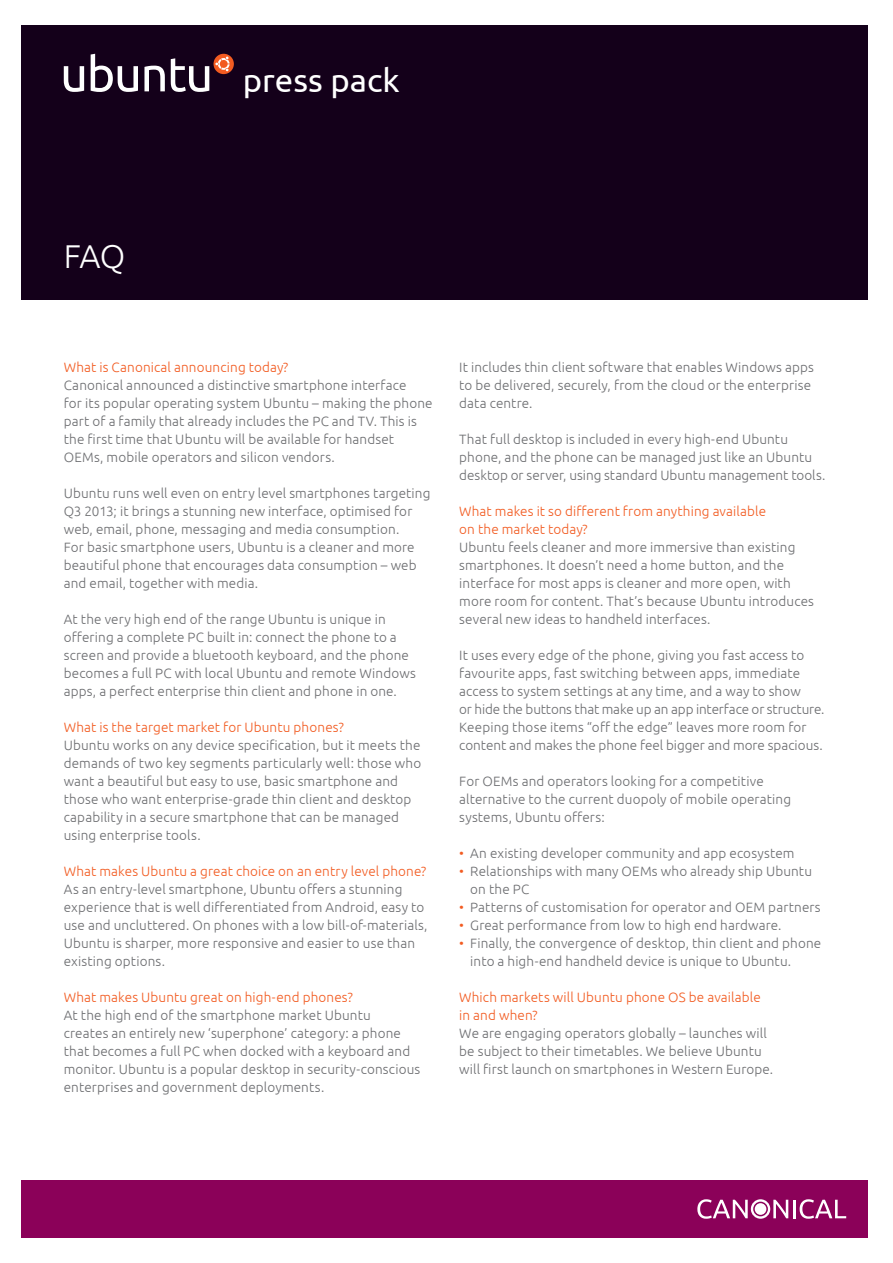
<style>
.page{position:relative;width:893px;height:1263px;background:#fff}
.page>*{position:absolute;margin:0;border:0;box-sizing:border-box;transform-origin:0 0}
.t1{font:33px "Ubuntu";color:#fff}
.t2{font:300 33px "Ubuntu";color:#fff}
.t3{font:300 13.5px/18px "Ubuntu";letter-spacing:.01em;color:#6c6d70}
.t4{font:300 13.5px/18px "Ubuntu";letter-spacing:.01em;color:#f25b21}
.s1{color:#f25b21}
</style>
<div class="page">
<div style="left:21px;top:1180px;width:846px;height:58px;background:#8b0159"></div>
<hr style="left:793px;top:1200px;width:3px;height:18px;background:#fff">
<svg style="left:800px;top:1199px;width:46px;height:20px"></svg>
<svg style="left:697px;top:1199px;width:91px;height:20px"></svg>
<div style="left:21px;top:25px;width:846px;height:275px;background:#14001a"></div>
<div style="left:214px;top:54px;width:20px;height:20px;background:#f25b21;border-radius:50%"></div>
<svg style="left:215px;top:56px;width:15px;height:15px"></svg>
<svg style="left:64px;top:66px;width:20px;height:26px"></svg>
<svg style="left:91px;top:54px;width:47px;height:38px"></svg>
<svg style="left:144px;top:66px;width:21px;height:25px"></svg>
<svg style="left:171px;top:58px;width:38px;height:34px"></svg>
<h1 class="t1" style="left:243px;top:60px;width:158px">press pack</h1>
<h1 class="t2" style="left:64px;top:236px;width:63px">FAQ</h1>
<p class="t4" style="left:64px;top:358px;width:226px">What is Canonical announcing today?</p>
<p class="t3" style="left:64px;top:376px;width:370px">Canonical announced a distinctive smartphone interface<br>for its popular operating system Ubuntu – making the phone part of a family that already includes the PC and TV. This is the first time that Ubuntu will be available for handset OEMs, mobile operators and silicon vendors.</p>
<p class="t3" style="left:64px;top:484px;width:368px">Ubuntu runs well even on entry level smartphones targeting Q3 2013; it brings a stunning new interface, optimised for web, email, phone, messaging and media consumption.<br>For basic smartphone users, Ubuntu is a cleaner and more beautiful phone that encourages data consumption – web and email, together with media.</p>
<p class="t3" style="left:64px;top:610px;width:354px">At the very high end of the range Ubuntu is unique in offering a complete PC built in: connect the phone to a screen and provide a bluetooth keyboard, and the phone becomes a full PC with local Ubuntu and remote Windows apps, a perfect enterprise thin client and phone in one.</p>
<p class="t4" style="left:64px;top:718px;width:281px">What is the target market for Ubuntu phones?</p>
<p class="t3" style="left:64px;top:736px;width:359px">Ubuntu works on any device specification, but it meets the demands of two key segments particularly well: those who want a beautiful but easy to use, basic smartphone and those who want enterprise-grade thin client and desktop capability in a secure smartphone that can be managed using enterprise tools.</p>
<p class="t4" style="left:64px;top:862px;width:364px">What makes Ubuntu a great choice on an entry level phone?</p>
<p class="t3" style="left:64px;top:880px;width:365px">As an entry-level smartphone, Ubuntu offers a stunning experience that is well differentiated from Android, easy to use and uncluttered. On phones with a low bill-of-materials, Ubuntu is sharper, more responsive and easier to use than existing options.</p>
<p class="t4" style="left:64px;top:988px;width:291px">What makes Ubuntu great on high-end phones?</p>
<p class="t3" style="left:64px;top:1006px;width:358px">At the high end of the smartphone market Ubuntu<br>creates an entirely new ‘superphone’ category: a phone that becomes a full PC when docked with a keyboard and monitor. Ubuntu is a popular desktop in security-conscious enterprises and government deployments.</p>
<p class="t3" style="left:459px;top:358px;width:356px">It includes thin client software that enables Windows apps to be delivered, securely, from the cloud or the enterprise data centre.</p>
<p class="t3" style="left:459px;top:430px;width:368px">That full desktop is included in every high-end Ubuntu phone, and the phone can be managed just like an Ubuntu desktop or server, using standard Ubuntu management tools.</p>
<p class="t4" style="left:459px;top:502px;width:308px">What makes it so different from anything available on the market today?</p>
<p class="t3" style="left:459px;top:538px;width:356px">Ubuntu feels cleaner and more immersive than existing smartphones. It doesn’t need a home button, and the interface for most apps is cleaner and more open, with more room for content. That’s because Ubuntu introduces several new ideas to handheld interfaces.</p>
<p class="t3" style="left:459px;top:646px;width:367px">It uses every edge of the phone, giving you fast access to favourite apps, fast switching between apps, immediate access to system settings at any time, and a way to show<br>or hide the buttons that make up an app interface or structure.<br>Keeping those items “off the edge” leaves more room for content and makes the phone feel bigger and more spacious.</p>
<p class="t3" style="left:459px;top:772px;width:333px">For OEMs and operators looking for a competitive alternative to the current duopoly of mobile operating systems, Ubuntu offers:</p>
<p class="t3" style="left:459px;top:844px;width:337px"><span class="s1">•</span> An existing developer community and app ecosystem</p>
<p class="t3" style="left:470px;top:862px;width:343px;text-indent:-11px"><span class="s1">•</span> Relationships with many OEMs who already ship Ubuntu on the PC</p>
<p class="t3" style="left:459px;top:898px;width:363px"><span class="s1">•</span> Patterns of customisation for operator and OEM partners</p>
<p class="t3" style="left:459px;top:916px;width:324px"><span class="s1">•</span> Great performance from low to high end hardware.</p>
<p class="t3" style="left:470px;top:934px;width:352px;text-indent:-11px"><span class="s1">•</span> Finally, the convergence of desktop, thin client and phone into a high-end handheld device is unique to Ubuntu.</p>
<p class="t4" style="left:459px;top:988px;width:303px">Which markets will Ubuntu phone OS be available in and when?</p>
<p class="t3" style="left:459px;top:1024px;width:315px">We are engaging operators globally – launches will be subject to their timetables. We believe Ubuntu will first launch on smartphones in Western Europe.</p>
</div>
